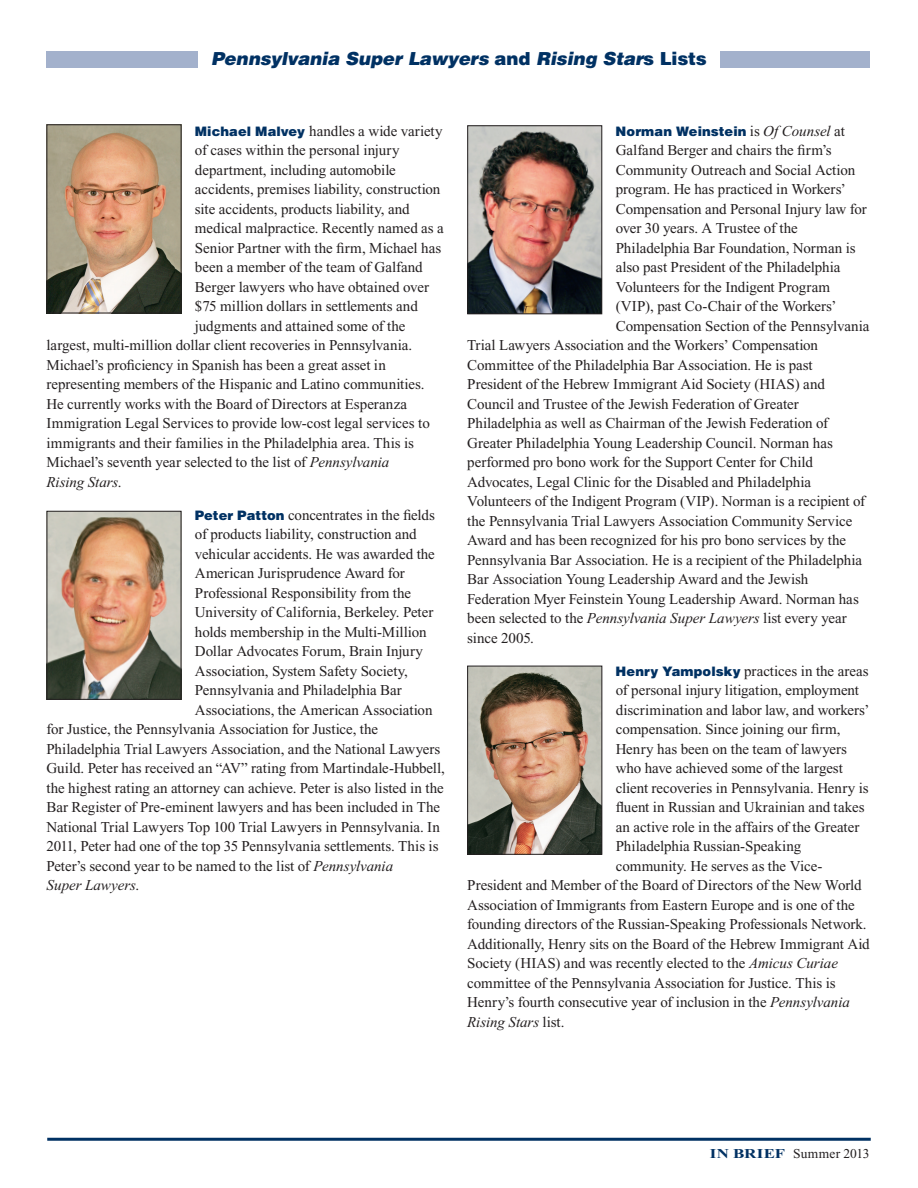
<style>
.page{position:relative;width:918px;height:1188px;background:#fff}
.page>*{position:absolute;margin:0;border:0;box-sizing:border-box;transform-origin:0 0}
.t1{font:italic 900 18px "Helvetica";letter-spacing:-.005em;color:#003163}
.t2{font:15px "Times New Roman";letter-spacing:-.005em;color:#231f20}
.t3{font:italic 15px "Times New Roman";letter-spacing:-.005em;color:#231f20}
.t4{font:13.5px "Times New Roman";color:#231f20}
.t5{font:900 13.05px "Helvetica";letter-spacing:.005em;color:#003163}
.s1{font-style:normal}
.s2{font-family:"Helvetica";font-weight:900;font-size:13.05px;color:#003163}
.s3{font-style:italic}
.s4{font-family:"Times New Roman";font-weight:400;font-size:15px;color:#231f20}
.s5{font-family:"Times New Roman";font-weight:400;font-style:italic;font-size:15px;color:#231f20}
.s6{font-weight:700;color:#003163}
</style>
<div class="page">
<hr style="left:47px;top:1138px;width:824px;height:3px;background:#003163">
<img style="left:48px;top:126px;width:132px;height:185px">
<div style="left:46px;top:124px;width:136px;height:189px;border:1px solid #231f20"></div>
<img style="left:48px;top:513px;width:131px;height:185px">
<div style="left:46px;top:511px;width:135px;height:189px;border:1px solid #231f20"></div>
<img style="left:469px;top:127px;width:131px;height:185px">
<div style="left:467px;top:125px;width:135px;height:189px;border:1px solid #231f20"></div>
<img style="left:469px;top:668px;width:131px;height:185px">
<div style="left:467px;top:666px;width:135px;height:189px;border:1px solid #231f20"></div>
<div style="left:46px;top:51px;width:824px;height:16px;background:#a3b1cc"></div>
<div style="left:198px;top:37px;width:522px;height:43px;background:#fff"></div>
<p class="t1" style="left:211px;top:47px;width:497px">Pennsylvania Super Lawyers <span class="s1">and</span> Rising Star<span class="s1">s Lists</span></p>
<p class="t2" style="left:195px;top:122px;width:249px"><span class="s2">Michael Malvey</span> handles a wide variety</p>
<p class="t2" style="left:195px;top:142px;width:206px">of cases within the personal injury</p>
<p class="t2" style="left:195px;top:161px;width:202px">department, including automobile</p>
<p class="t2" style="left:195px;top:181px;width:247px">accidents, premises liability, construction</p>
<p class="t2" style="left:195px;top:200px;width:216px">site accidents, products liability, and</p>
<p class="t2" style="left:195px;top:220px;width:250px">medical malpractice. Recently named as a</p>
<p class="t2" style="left:195px;top:239px;width:248px">Senior Partner with the firm, Michael has</p>
<p class="t2" style="left:195px;top:259px;width:229px">been a member of the team of Galfand</p>
<p class="t2" style="left:195px;top:278px;width:236px">Berger lawyers who have obtained over</p>
<p class="t2" style="left:195px;top:298px;width:224px">$75 million dollars in settlements and</p>
<p class="t2" style="left:195px;top:317px;width:212px">judgments and attained some of the</p>
<p class="t2" style="left:46px;top:337px;width:367px">largest, multi-million dollar client recoveries in Pennsylvania.</p>
<p class="t2" style="left:46px;top:356px;width:341px">Michael’s proficiency in Spanish has been a great asset in</p>
<p class="t2" style="left:46px;top:376px;width:380px">representing members of the Hispanic and Latino communities.</p>
<p class="t2" style="left:46px;top:395px;width:362px">He currently works with the Board of Directors at Esperanza</p>
<p class="t2" style="left:46px;top:415px;width:385px">Immigration Legal Services to provide low-cost legal services to</p>
<p class="t2" style="left:46px;top:434px;width:369px">immigrants and their families in the Philadelphia area. This is</p>
<p class="t2" style="left:46px;top:454px;width:345px">Michael’s seventh year selected to the list of <span class="s3">Pennsylvania</span></p>
<p class="t3" style="left:46px;top:473px;width:77px">Rising Stars<span class="s1">.</span></p>
<p class="t2" style="left:195px;top:506px;width:242px"><span class="s2">Peter Patton</span> concentrates in the fields</p>
<p class="t2" style="left:195px;top:526px;width:223px">of products liability, construction and</p>
<p class="t2" style="left:195px;top:545px;width:241px">vehicular accidents. He was awarded the</p>
<p class="t2" style="left:195px;top:565px;width:211px">American Jurisprudence Award for</p>
<p class="t2" style="left:195px;top:584px;width:218px">Professional Responsibility from the</p>
<p class="t2" style="left:195px;top:604px;width:240px">University of California, Berkeley. Peter</p>
<p class="t2" style="left:195px;top:623px;width:233px">holds membership in the Multi-Million</p>
<p class="t2" style="left:195px;top:643px;width:230px">Dollar Advocates Forum, Brain Injury</p>
<p class="t2" style="left:195px;top:662px;width:214px">Association, System Safety Society,</p>
<p class="t2" style="left:195px;top:682px;width:208px">Pennsylvania and Philadelphia Bar</p>
<p class="t2" style="left:195px;top:701px;width:239px">Associations, the American Association</p>
<p class="t2" style="left:46px;top:721px;width:333px">for Justice, the Pennsylvania Association for Justice, the</p>
<p class="t2" style="left:46px;top:740px;width:395px">Philadelphia Trial Lawyers Association, and the National Lawyers</p>
<p class="t2" style="left:46px;top:760px;width:400px">Guild. Peter has received an “AV” rating from Martindale-Hubbell,</p>
<p class="t2" style="left:46px;top:779px;width:399px">the highest rating an attorney can achieve. Peter is also listed in the</p>
<p class="t2" style="left:46px;top:799px;width:395px">Bar Register of Pre-eminent lawyers and has been included in The</p>
<p class="t2" style="left:46px;top:818px;width:395px">National Trial Lawyers Top 100 Trial Lawyers in Pennsylvania. In</p>
<p class="t2" style="left:46px;top:838px;width:394px">2011, Peter had one of the top 35 Pennsylvania settlements. This is</p>
<p class="t2" style="left:46px;top:857px;width:348px">Peter’s second year to be named to the list of <span class="s3">Pennsylvania</span></p>
<p class="t3" style="left:46px;top:877px;width:94px">Super Lawyers<span class="s1">.</span></p>
<p class="t5" style="left:616px;top:122px;width:231px">Norman Weinstein <span class="s4">is</span> <span class="s5">Of Counsel</span> <span class="s4">at</span></p>
<p class="t2" style="left:616px;top:142px;width:217px">Galfand Berger and chairs the firm’s</p>
<p class="t2" style="left:616px;top:161px;width:241px">Community Outreach and Social Action</p>
<p class="t2" style="left:616px;top:181px;width:232px">program. He has practiced in Workers’</p>
<p class="t2" style="left:616px;top:200px;width:253px">Compensation and Personal Injury law for</p>
<p class="t2" style="left:616px;top:220px;width:183px">over 30 years. A Trustee of the</p>
<p class="t2" style="left:616px;top:239px;width:241px">Philadelphia Bar Foundation, Norman is</p>
<p class="t2" style="left:616px;top:259px;width:226px">also past President of the Philadelphia</p>
<p class="t2" style="left:616px;top:278px;width:216px">Volunteers for the Indigent Program</p>
<p class="t2" style="left:616px;top:298px;width:222px">(VIP), past Co-Chair of the Workers’</p>
<p class="t2" style="left:616px;top:317px;width:255px">Compensation Section of the Pennsylvania</p>
<p class="t2" style="left:467px;top:337px;width:352px">Trial Lawyers Association and the Workers’ Compensation</p>
<p class="t2" style="left:467px;top:356px;width:347px">Committee of the Philadelphia Bar Association. He is past</p>
<p class="t2" style="left:467px;top:376px;width:359px">President of the Hebrew Immigrant Aid Society (HIAS) and</p>
<p class="t2" style="left:467px;top:395px;width:333px">Council and Trustee of the Jewish Federation of Greater</p>
<p class="t2" style="left:467px;top:415px;width:362px">Philadelphia as well as Chairman of the Jewish Federation of</p>
<p class="t2" style="left:467px;top:434px;width:367px">Greater Philadelphia Young Leadership Council. Norman has</p>
<p class="t2" style="left:467px;top:454px;width:347px">performed pro bono work for the Support Center for Child</p>
<p class="t2" style="left:467px;top:473px;width:345px">Advocates, Legal Clinic for the Disabled and Philadelphia</p>
<p class="t2" style="left:467px;top:493px;width:399px">Volunteers of the Indigent Program (VIP). Norman is a recipient of</p>
<p class="t2" style="left:467px;top:512px;width:387px">the Pennsylvania Trial Lawyers Association Community Service</p>
<p class="t2" style="left:467px;top:532px;width:380px">Award and has been recognized for his pro bono services by the</p>
<p class="t2" style="left:467px;top:551px;width:397px">Pennsylvania Bar Association. He is a recipient of the Philadelphia</p>
<p class="t2" style="left:467px;top:571px;width:343px">Bar Association Young Leadership Award and the Jewish</p>
<p class="t2" style="left:467px;top:590px;width:393px">Federation Myer Feinstein Young Leadership Award. Norman has</p>
<p class="t2" style="left:467px;top:610px;width:381px">been selected to the <span class="s3">Pennsylvania Super Lawyers</span> list every year</p>
<p class="t2" style="left:467px;top:629px;width:68px">since 2005.</p>
<p class="t2" style="left:616px;top:662px;width:255px"><span class="s2">Henry Yampolsky</span> practices in the areas</p>
<p class="t2" style="left:616px;top:682px;width:245px">of personal injury litigation, employment</p>
<p class="t2" style="left:616px;top:701px;width:255px">discrimination and labor law, and workers’</p>
<p class="t2" style="left:616px;top:721px;width:226px">compensation. Since joining our firm,</p>
<p class="t2" style="left:616px;top:740px;width:233px">Henry has been on the team of lawyers</p>
<p class="t2" style="left:616px;top:760px;width:229px">who have achieved some of the largest</p>
<p class="t2" style="left:616px;top:779px;width:255px">client recoveries in Pennsylvania. Henry is</p>
<p class="t2" style="left:616px;top:799px;width:250px">fluent in Russian and Ukrainian and takes</p>
<p class="t2" style="left:616px;top:818px;width:245px">an active role in the affairs of the Greater</p>
<p class="t2" style="left:616px;top:838px;width:187px">Philadelphia Russian-Speaking</p>
<p class="t2" style="left:616px;top:857px;width:208px">community. He serves as the Vice-</p>
<p class="t2" style="left:467px;top:877px;width:396px">President and Member of the Board of Directors of the New World</p>
<p class="t2" style="left:467px;top:896px;width:389px">Association of Immigrants from Eastern Europe and is one of the</p>
<p class="t2" style="left:467px;top:916px;width:401px">founding directors of the Russian-Speaking Professionals Network.</p>
<p class="t2" style="left:467px;top:935px;width:404px">Additionally, Henry sits on the Board of the Hebrew Immigrant Aid</p>
<p class="t2" style="left:467px;top:955px;width:372px">Society (HIAS) and was recently elected to the <span class="s3">Amicus Curiae</span></p>
<p class="t2" style="left:467px;top:974px;width:370px">committee of the Pennsylvania Association for Justice. This is</p>
<p class="t2" style="left:467px;top:994px;width:384px">Henry’s fourth consecutive year of inclusion in the <span class="s3">Pennsylvania</span></p>
<p class="t3" style="left:467px;top:1013px;width:99px">Rising Stars <span class="s1">list.</span></p>
<p class="t4" style="left:710px;top:1146px;width:161px"><span class="s6">IN BRIEF</span> Summer 2013</p>
</div>
